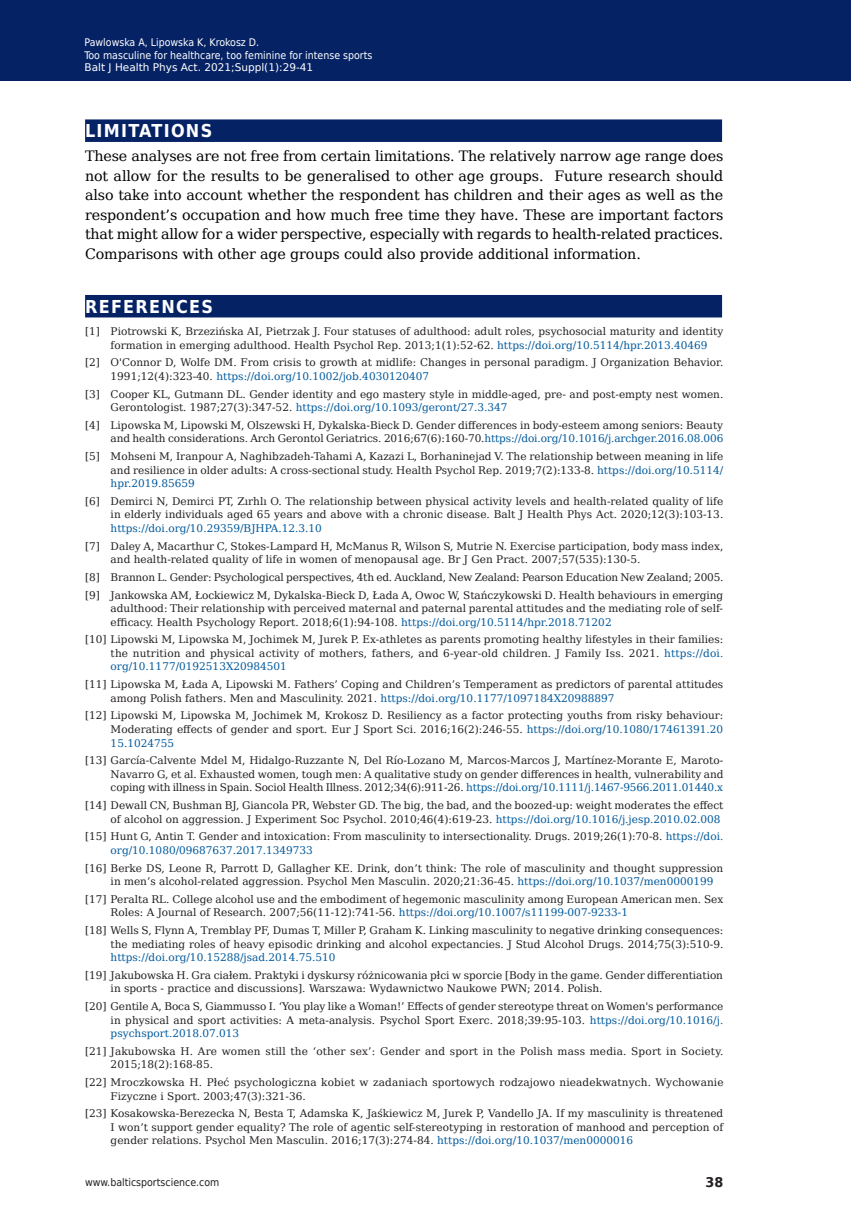
<style>
.page{position:relative;width:851px;height:1212px;background:#fff}
.page>*{position:absolute;margin:0;border:0;box-sizing:border-box;transform-origin:0 0}
.t1{font:700 17.85px "DejaVu Sans Condensed";letter-spacing:.07em;color:#fff}
.t2{font:14.25px/19.5px "DejaVu Serif";letter-spacing:-.01em;color:#000;text-align:justify}
.t3{font:700 13.35px "DejaVu Sans";color:#231f20;scale:.96 1}
.t4{font:10.5px/13.5px "DejaVu Serif";color:#231f20}
.t5{font:10.5px/17.7px "DejaVu Serif";letter-spacing:-.02em;color:#231f20}
.t6{font:10.5px "DejaVu Serif";color:#01599c}
.t7{font:10.5px/12.6px "DejaVu Sans Condensed";color:#fff}
.t8{font:10.5px "DejaVu Sans";color:#fff}
.t9{font:10.5px "DejaVu Sans Condensed";color:#231f20}
.s1{color:#01599c}
</style>
<div class="page">
<div style="left:0;top:0;width:850px;height:80px;background:#052265"></div>
<div style="left:85px;top:119px;width:637px;height:23px;background:#052265"></div>
<div style="left:85px;top:295px;width:637px;height:22px;background:#052265"></div>
<p class="t7" style="left:84px;top:35px;width:289px">Pawlowska A, Lipowska K, Krokosz D.<br>Too masculine for healthcare, too feminine for intense sports</p>
<p class="t8" style="left:84px;top:59px;width:230px">Balt J Health Phys Act. 2021;Suppl(1):29-41</p>
<h1 class="t1" style="left:85px;top:116px;width:129px">LIMITATIONS</h1>
<p class="t2" style="left:85px;top:145px;width:639px">These analyses are not free from certain limitations. The relatively narrow age range does not allow for the results to be generalised to other age groups. Future research should also take into account whether the respondent has children and their ages as well as the respondent’s occupation and how much free time they have. These are important factors that might allow for a wider perspective, especially with regards to health-related practices.<br>Comparisons with other age groups could also provide additional information.</p>
<h1 class="t1" style="left:85px;top:292px;width:129px">REFERENCES</h1>
<p class="t4" style="left:111px;top:324px;width:614px;text-indent:-26px">[1] Piotrowski K, Brzezińska AI, Pietrzak J. Four statuses of adulthood: adult roles, psychosocial maturity and identity formation in emerging adulthood. Health Psychol Rep. 2013;1(1):52-62. <span class="s1">https://doi.org/10.5114/hpr.2013.40469</span></p>
<p class="t4" style="left:111px;top:355px;width:614px;text-indent:-26px">[2] O'Connor D, Wolfe DM. From crisis to growth at midlife: Changes in personal paradigm. J Organization Behavior.<br>1991;12(4):323-40. <span class="s1">https://doi.org/10.1002/job.4030120407</span></p>
<p class="t4" style="left:111px;top:386px;width:614px;text-indent:-26px">[3] Cooper KL, Gutmann DL. Gender identity and ego mastery style in middle-aged, pre- and post-empty nest women.<br>Gerontologist. 1987;27(3):347-52. <span class="s1">https://doi.org/10.1093/geront/27.3.347</span></p>
<p class="t4" style="left:85px;top:417px;width:639px;text-align:right">[4] Lipowska M, Lipowski M, Olszewski H, Dykalska-Bieck D. Gender differences in body-esteem among seniors: Beauty and health considerations. Arch Gerontol Geriatrics. 2016;67(6):160-70.<span class="s1">https://doi.org/10.1016/j.archger.2016.08.006</span></p>
<p class="t4" style="left:111px;top:449px;width:614px;text-align:justify;text-indent:-26px">[5] Mohseni M, Iranpour A, Naghibzadeh-Tahami A, Kazazi L, Borhaninejad V. The relationship between meaning in life and resilience in older adults: A cross-sectional study. Health Psychol Rep. 2019;7(2):133-8. <span class="s1">https://doi.org/10.5114/ hpr.2019.85659</span></p>
<p class="t4" style="left:85px;top:493px;width:639px;text-align:right">[6] Demirci N, Demirci PT, Zırhlı O. The relationship between physical activity levels and health-related quality of life in elderly individuals aged 65 years and above with a chronic disease. Balt J Health Phys Act. 2020;12(3):103-13.</p>
<p class="t6" style="left:111px;top:519px;width:213px">https://doi.org/10.29359/BJHPA.12.3.10</p>
<p class="t4" style="left:111px;top:538px;width:614px;text-indent:-26px">[7] Daley A, Macarthur C, Stokes-Lampard H, McManus R, Wilson S, Mutrie N. Exercise participation, body mass index, and health-related quality of life in women of menopausal age. Br J Gen Pract. 2007;57(535):130-5.</p>
<p class="t5" style="left:85px;top:567px;width:639px">[8] Brannon L. Gender: Psychological perspectives, 4th ed. Auckland, New Zealand: Pearson Education New Zealand; 2005. [9] Jankowska AM, Łockiewicz M, Dykalska-Bieck D, Łada A, Owoc W, Stańczykowski D. Health behaviours in emerging</p>
<p class="t4" style="left:111px;top:601px;width:614px">adulthood: Their relationship with perceived maternal and paternal parental attitudes and the mediating role of self&shy;efficacy.HealthPsychologyReport.2018;6(1):94-108.</p>
<p class="t6" style="left:401px;top:613px;width:21px">https:</p>
<p class="t6" style="left:435px;top:613px;width:10px">//doi.org/10.5</p>
<p class="t6" style="left:510px;top:613px;width:14px">114/hpr.2018.71202</p>
<p class="t4" style="left:111px;top:632px;width:614px;text-align:justify;text-indent:-26px">[10] Lipowski M, Lipowska M, Jochimek M, Jurek P. Ex-athletes as parents promoting healthy lifestyles in their families: the nutrition and physical activity of mothers, fathers, and 6-year-old children. J Family Iss. 2021. <span class="s1">https://doi. org/10.1177/0192513X20984501</span></p>
<p class="t4" style="left:111px;top:677px;width:614px;text-indent:-26px">[11] Lipowska M, Łada A, Lipowski M. Fathers’ Coping and Children’s Temperament as predictors of parental attitudes among Polish fathers. Men and Masculinity. 2021. <span class="s1">https://doi.org/10.1177/1097184X20988897</span></p>
<p class="t4" style="left:111px;top:708px;width:614px;text-align:justify;text-indent:-26px">[12] Lipowski M, Lipowska M, Jochimek M, Krokosz D. Resiliency as a factor protecting youths from risky behaviour:<br>Moderating effects of gender and sport. Eur J Sport Sci. 2016;16(2):246-55. <span class="s1">https://doi.org/10.1080/17461391.20<br>15.1024755</span></p>
<p class="t4" style="left:111px;top:753px;width:614px;text-align:justify;text-indent:-26px">[13] García-Calvente Mdel M, Hidalgo-Ruzzante N, Del Río-Lozano M, Marcos-Marcos J, Martínez-Morante E, Maroto-Navarro G, et al. Exhausted women, tough men: A qualitative study on gender differences in health, vulnerability and coping with illness in Spain. Sociol Health Illness. 2012;34(6):911-26. <span class="s1">https://doi.org/10.1111/j.1467-9566.2011.01440.x</span></p>
<p class="t4" style="left:85px;top:797px;width:639px;text-align:right">[14] Dewall CN, Bushman BJ, Giancola PR, Webster GD. The big, the bad, and the boozed-up: weight moderates the effect of alcohol on aggression. J Experiment Soc Psychol. 2010;46(4):619-23. <span class="s1">https://doi.org/10.1016/j.jesp.2010.02.008</span></p>
<p class="t4" style="left:111px;top:829px;width:614px;text-indent:-26px">[15] Hunt G, Antin T. Gender and intoxication: From masculinity to intersectionality. Drugs. 2019;26(1):70-8. <span class="s1">https://doi. org/10.1080/09687637.2017.1349733</span></p>
<p class="t4" style="left:111px;top:860px;width:614px;text-indent:-26px">[16] Berke DS, Leone R, Parrott D, Gallagher KE. Drink, don’t think: The role of masculinity and thought suppression in men’s alcohol-related aggression. Psychol Men Masculin. 2020;21:36-45. <span class="s1">https://doi.org/10.1037/men0000199</span></p>
<p class="t4" style="left:111px;top:891px;width:614px;text-indent:-26px">[17] Peralta RL. College alcohol use and the embodiment of hegemonic masculinity among European American men. Sex<br>Roles: A Journal of Research. 2007;56(11-12):741-56. <span class="s1">https://doi.org/10.1007/s11199-007-9233-1</span></p>
<p class="t4" style="left:85px;top:922px;width:639px;text-align:right">[18] Wells S, Flynn A, Tremblay PF, Dumas T, Miller P, Graham K. Linking masculinity to negative drinking consequences: the mediating roles of heavy episodic drinking and alcohol expectancies. J Stud Alcohol Drugs. 2014;75(3):510-9.</p>
<p class="t6" style="left:111px;top:948px;width:226px">https://doi.org/10.15288/jsad.2014.75.510</p>
<p class="t4" style="left:111px;top:967px;width:613px;text-indent:-26px">[19] Jakubowska H. Gra ciałem. Praktyki i dyskursy różnicowania płci w sporcie [Body in the game. Gender differentiation in sports - practice and discussions]. Warszawa: Wydawnictwo Naukowe PWN; 2014. Polish.</p>
<p class="t4" style="left:111px;top:999px;width:614px;text-align:justify;text-indent:-26px">[20] Gentile A, Boca S, Giammusso I. ‘You play like a Woman!’ Effects of gender stereotype threat on Women's performance in physical and sport activities: A meta-analysis. Psychol Sport Exerc. 2018;39:95-103. <span class="s1">https://doi.org/10.1016/j. psychsport.2018.07.013</span></p>
<p class="t4" style="left:111px;top:1043px;width:614px;text-indent:-26px">[21] Jakubowska H. Are women still the ‘other sex’: Gender and sport in the Polish mass media. Sport in Society.<br>2015;18(2):168-85.</p>
<p class="t4" style="left:111px;top:1075px;width:614px;text-indent:-26px">[22] Mroczkowska H. Płeć psychologiczna kobiet w zadaniach sportowych rodzajowo nieadekwatnych. Wychowanie<br>Fizyczne i Sport. 2003;47(3):321-36.</p>
<p class="t4" style="left:111px;top:1106px;width:614px;text-align:justify;text-indent:-26px">[23] Kosakowska-Berezecka N, Besta T, Adamska K, Jaśkiewicz M, Jurek P, Vandello JA. If my masculinity is threatened I won’t support gender equality? The role of agentic self-stereotyping in restoration of manhood and perception of gender relations. Psychol Men Masculin. 2016;17(3):274-84. <span class="s1">https://doi.org/10.1037/men0000016</span></p>
<p class="t9" style="left:85px;top:1174px;width:136px">www.balticsportscience.com</p>
<p class="t3" style="left:705px;top:1172px;width:20px">38</p>
</div>
